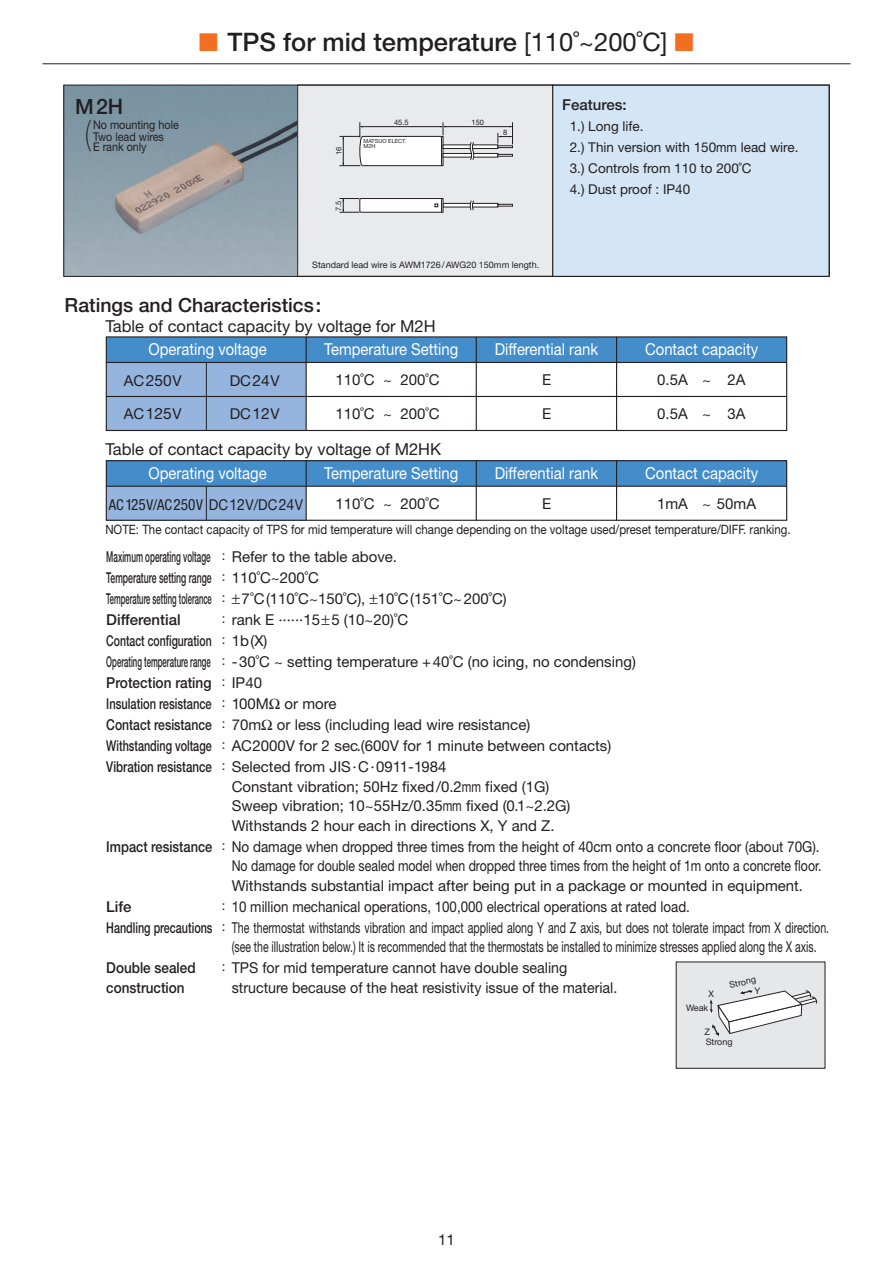
<style>
.page{position:relative;width:893px;height:1263px;background:#fff}
.page>*{position:absolute;margin:0;border:0;box-sizing:border-box;transform-origin:0 0}
.t1{font:100 34.2px "Helvetica Neue";color:#231f20;scale:.86 1}
.t2{font:500 25.5px "Helvetica Neue";color:#231f20}
.t3{font:500 21.3px "Helvetica Neue";color:#231f20}
.t4{font:500 19.5px "Helvetica Neue";color:#231f20}
.t5{font:16.5px "Helvetica Neue";color:#fff;scale:.9 1}
.t6{font:16.5px "Helvetica Neue";color:#231f20}
.t7{font:15px/21px "Helvetica Neue";color:#231f20}
.t8{font:15px/19.5px "Helvetica Neue";color:#231f20;text-align:justify;scale:.9 1}
.t9{font:500 15px/21px "Helvetica Neue";color:#231f20;scale:.54 1}
.t10{font:15px/21px "Helvetica Neue";color:#231f20;scale:.89 1}
.t11{font:15px/21px "Helvetica Neue";color:#231f20;scale:.71 1}
.t12{font:15px "Helvetica Neue";color:#231f20;scale:.95 1}
.t13{font:500 15px/21px "Helvetica Neue";color:#231f20}
.t14{font:500 15px/19.5px "Helvetica Neue";color:#231f20;scale:.9 1}
.t15{font:condensed 15px "Helvetica Neue";color:#231f20}
.t16{font:500 15px "Helvetica Neue";color:#231f20;scale:.86 1}
.t17{font:13.5px/21px "Helvetica Neue";color:#231f20}
.t18{font:12.9px "Helvetica Neue";color:#231f20;scale:.89 1}
.t19{font:12.9px/21px "Helvetica Neue";color:#231f20;text-align:justify}
.t20{font:12px/10.9px "Helvetica Neue";color:#231f20;scale:.9 1}
.t21{font:9px "Helvetica Neue";color:#231f20}
.t22{font:7.5px "Helvetica Neue";color:#231f20}
.t23{font:5.55px/5.6px "Helvetica Neue";color:#231f20}
.s1{font-size:21px}
.s2{color:#f36e21}
.s3{font-weight:400}
.s4{font-size:15.6px}
.s5{font-stretch:normal}
.s6{font-stretch:normal;font-size:15.6px}
</style>
<div class="page">
<hr style="left:43px;top:63px;width:807px;height:1px;background:#231f20">
<div style="left:106px;top:362px;width:200px;height:68px;background:#95b5de"></div>
<div style="left:106px;top:337px;width:681px;height:25px;background:#448dcb"></div>
<div style="left:106px;top:336px;width:681px;height:95px;border:1px solid #231f20"></div>
<hr style="left:206px;top:362px;width:1px;height:68px;background:#231f20">
<hr style="left:306px;top:337px;width:1px;height:93px;background:#231f20">
<hr style="left:476px;top:337px;width:1px;height:93px;background:#231f20">
<hr style="left:616px;top:337px;width:1px;height:93px;background:#231f20">
<hr style="left:106px;top:362px;width:681px;height:1px;background:#231f20">
<hr style="left:106px;top:396px;width:681px;height:1px;background:#231f20">
<img style="left:65px;top:87px;width:232px;height:188px">
<div style="left:298px;top:85px;width:255px;height:191px;background:#e9eaeb"></div>
<div style="left:553px;top:85px;width:276px;height:191px;background:#d4e5f5"></div>
<div style="left:63px;top:85px;width:766px;height:192px;border:1px solid #231f20"></div>
<hr style="left:444px;top:126px;width:68px;height:1px;background:#231f20">
<svg style="left:446px;top:144px;width:52px;height:5px"></svg>
<svg style="left:446px;top:153px;width:52px;height:4px"></svg>
<div style="left:497px;top:145px;width:16px;height:3px;background:#fff;border:1px solid #231f20"></div>
<div style="left:497px;top:154px;width:16px;height:3px;background:#fff;border:1px solid #231f20"></div>
<svg style="left:498px;top:122px;width:15px;height:22px"></svg>
<svg style="left:339px;top:122px;width:107px;height:44px"></svg>
<svg style="left:469px;top:142px;width:5px;height:18px"></svg>
<svg style="left:444px;top:203px;width:54px;height:4px"></svg>
<svg style="left:497px;top:204px;width:16px;height:2px"></svg>
<svg style="left:469px;top:200px;width:5px;height:11px"></svg>
<hr style="left:441px;top:136px;width:1px;height:30px;background:#231f20">
<svg style="left:339px;top:198px;width:105px;height:15px"></svg>
<div style="left:106px;top:486px;width:200px;height:34px;background:#95b5de"></div>
<div style="left:106px;top:461px;width:681px;height:25px;background:#448dcb"></div>
<div style="left:106px;top:460px;width:681px;height:61px;border:1px solid #231f20"></div>
<hr style="left:206px;top:486px;width:1px;height:34px;background:#231f20">
<hr style="left:306px;top:461px;width:1px;height:59px;background:#231f20">
<hr style="left:476px;top:461px;width:1px;height:59px;background:#231f20">
<hr style="left:616px;top:461px;width:1px;height:59px;background:#231f20">
<hr style="left:106px;top:486px;width:681px;height:1px;background:#231f20">
<div style="left:676px;top:962px;width:149px;height:106px;background:#e6e7e9"></div>
<svg style="left:710px;top:990px;width:108px;height:46px"></svg>
<h3 class="t3" style="left:75px;top:94px;width:49px"><span class="s1">M</span>2H</h3>
<h1 class="t1" style="left:85px;top:114px;width:10px">(</h1>
<p class="t20" style="left:93px;top:119px;width:97px">No mounting hole<br>Two lead wires<br>E rank only</p>
<h2 class="t2" style="left:199px;top:27px;width:496px"><span class="s2">■</span> TPS for mid temperature <span class="s3">[110˚~200˚C]</span> <span class="s2">■</span></h2>
<p class="t22" style="left:334px;top:155px;width:10px;rotate:-90deg">16</p>
<p class="t22" style="left:334px;top:211px;width:12px;rotate:-90deg">7.5</p>
<p class="t22" style="left:394px;top:118px;width:16px">45.5</p>
<p class="t22" style="left:471px;top:118px;width:14px">150</p>
<p class="t23" style="left:364px;top:138px;width:44px">MATSUO ELECT.<br>M2H</p>
<p class="t22" style="left:503px;top:128px;width:6px">8</p>
<p class="t21" style="left:312px;top:260px;width:228px">Standard lead wire is AWM1726/AWG20 150mm length.</p>
<p class="t13" style="left:562px;top:94px;width:66px">Features:</p>
<p class="t17" style="left:570px;top:115px;width:230px">1.) Long life.<br>2.) Thin version with 150mm lead wire.<br>3.) Controls from 110 to 200˚C<br>4.) Dust proof : IP40</p>
<h3 class="t4" style="left:65px;top:293px;width:258px">Ratings and Characteristics:</h3>
<p class="t6" style="left:105px;top:316px;width:332px">Table of contact capacity by voltage for M2H</p>
<p class="t5" style="left:148px;top:339px;width:133px">Operating voltage</p>
<p class="t7" style="left:124px;top:370px;width:59px">AC<span class="s4">250</span>V</p>
<p class="t7" style="left:230px;top:370px;width:51px">DC<span class="s4">24</span>V</p>
<p class="t7" style="left:124px;top:403px;width:59px">AC<span class="s4">125</span>V</p>
<p class="t7" style="left:230px;top:403px;width:51px">DC<span class="s4">12</span>V</p>
<p class="t5" style="left:324px;top:339px;width:150px">Temperature Setting</p>
<p class="t5" style="left:495px;top:339px;width:116px">Differential rank</p>
<p class="t5" style="left:645px;top:339px;width:127px">Contact capacity</p>
<p class="t7" style="left:336px;top:369px;width:106px">110˚C ~ 200˚C</p>
<p class="t7" style="left:542px;top:369px;width:11px">E</p>
<p class="t7" style="left:657px;top:369px;width:90px">0.5A ~ 2A</p>
<p class="t7" style="left:336px;top:403px;width:106px">110˚C ~ 200˚C</p>
<p class="t7" style="left:542px;top:403px;width:11px">E</p>
<p class="t7" style="left:657px;top:403px;width:90px">0.5A ~ 3A</p>
<p class="t6" style="left:105px;top:440px;width:337px">Table of contact capacity by voltage of M2HK</p>
<p class="t7" style="left:336px;top:493px;width:106px">110˚C ~ 200˚C</p>
<p class="t7" style="left:542px;top:493px;width:11px">E</p>
<p class="t7" style="left:657px;top:493px;width:100px">1mA ~ 50mA</p>
<p class="t5" style="left:148px;top:463px;width:133px">Operating voltage</p>
<p class="t5" style="left:324px;top:463px;width:150px">Temperature Setting</p>
<p class="t5" style="left:495px;top:463px;width:116px">Differential rank</p>
<p class="t5" style="left:645px;top:463px;width:127px">Contact capacity</p>
<p class="t15" style="left:109px;top:496px;width:196px">AC<span class="s4">125</span>V/AC<span class="s4">250</span>V <span class="s5">DC</span><span class="s6">12</span><span class="s5">V/DC</span><span class="s6">24</span><span class="s5">V</span></p>
<p class="t18" style="left:105px;top:522px;width:771px">NOTE: The contact capacity of TPS for mid temperature will change depending on the voltage used/preset temperature/DIFF. ranking.</p>
<p class="t9" style="left:106px;top:546px;width:197px">Maximum operating voltage<br>Temperature setting range<br>Temperature setting tolerance<br>Differential<br>Contact configuration<br>Operating temperature range<br>Protection rating<br>Insulation resistance<br>Contact resistance<br>Withstanding voltage<br>Vibration resistance</p>
<p class="t16" style="left:106px;top:838px;width:125px">Impact resistance</p>
<p class="t13" style="left:106px;top:896px;width:108px">Life<br>Handling precautions</p>
<p class="t14" style="left:106px;top:958px;width:101px">Double sealed construction</p>
<p class="t7" style="left:232px;top:546px;width:167px">Refer to the table above.<br>110˚C~200˚C</p>
<p class="t7" style="left:232px;top:588px;width:406px;text-indent:10px">7˚C(110˚C~150˚C), 10˚C(151˚C~200˚C)<br>rank E ······15 5 (10~20)˚C<br>1b(X)<br>-30˚C ~ setting temperature +40˚C (no icing, no condensing)<br>IP40<br>100M or more<br>70m or less (including lead wire resistance)<br>AC2000V for 2 sec.(600V for 1 minute between contacts)<br>Selected from JIS·C·0911-1984</p>
<p class="t7" style="left:232px;top:776px;width:340px;line-height:19.5px">Constant vibration; 50Hz fixed/0.2mm fixed (1G)<br>Sweep vibration; 10~55Hz/0.35mm fixed (0.1~2.2G)<br>Withstands 2 hour each in directions X, Y and Z.</p>
<p class="t8" style="left:232px;top:836px;width:657px">No damage when dropped three times from the height of 40cm onto a concrete floor (about 70G).<br>No damage for double sealed model when dropped three times from the height of 1m onto a concrete floor.<br>Withstands substantial impact after being put in a package or mounted in equipment.</p>
<p class="t10" style="left:232px;top:896px;width:673px">10 million mechanical operations, 100,000 electrical operations at rated load.<br>The thermostat withstands vibration and impact applied along Y and Z axis, but does not tolerate impact from X direction.</p>
<p class="t11" style="left:232px;top:936px;width:825px">(see the illustration below.) It is recommended that the thermostats be installed to minimize stresses applied along the X axis.<br>TPS for mid temperature cannot have double sealing</p>
<p class="t12" style="left:232px;top:979px;width:407px">structure because of the heat resistivity issue of the material.</p>
<p class="t19" style="left:222px;top:545px;width:5px">: : : : : : : : : : :</p>
<p class="t19" style="left:222px;top:835px;width:5px">:</p>
<p class="t19" style="left:222px;top:895px;width:5px">: :</p>
<p class="t19" style="left:222px;top:956px;width:5px">:</p>
<p class="t21" style="left:728px;top:980px;width:28px;rotate:-13deg">Strong</p>
<p class="t21" style="left:754px;top:986px;width:7px">Y</p>
<p class="t21" style="left:708px;top:989px;width:7px">X</p>
<p class="t21" style="left:704px;top:1027px;width:7px">Z</p>
<p class="t21" style="left:686px;top:1002px;width:24px">Weak</p>
<p class="t21" style="left:706px;top:1037px;width:28px">Strong</p>
<p class="t7" style="left:438px;top:1229px;width:18px">11</p>
</div>
